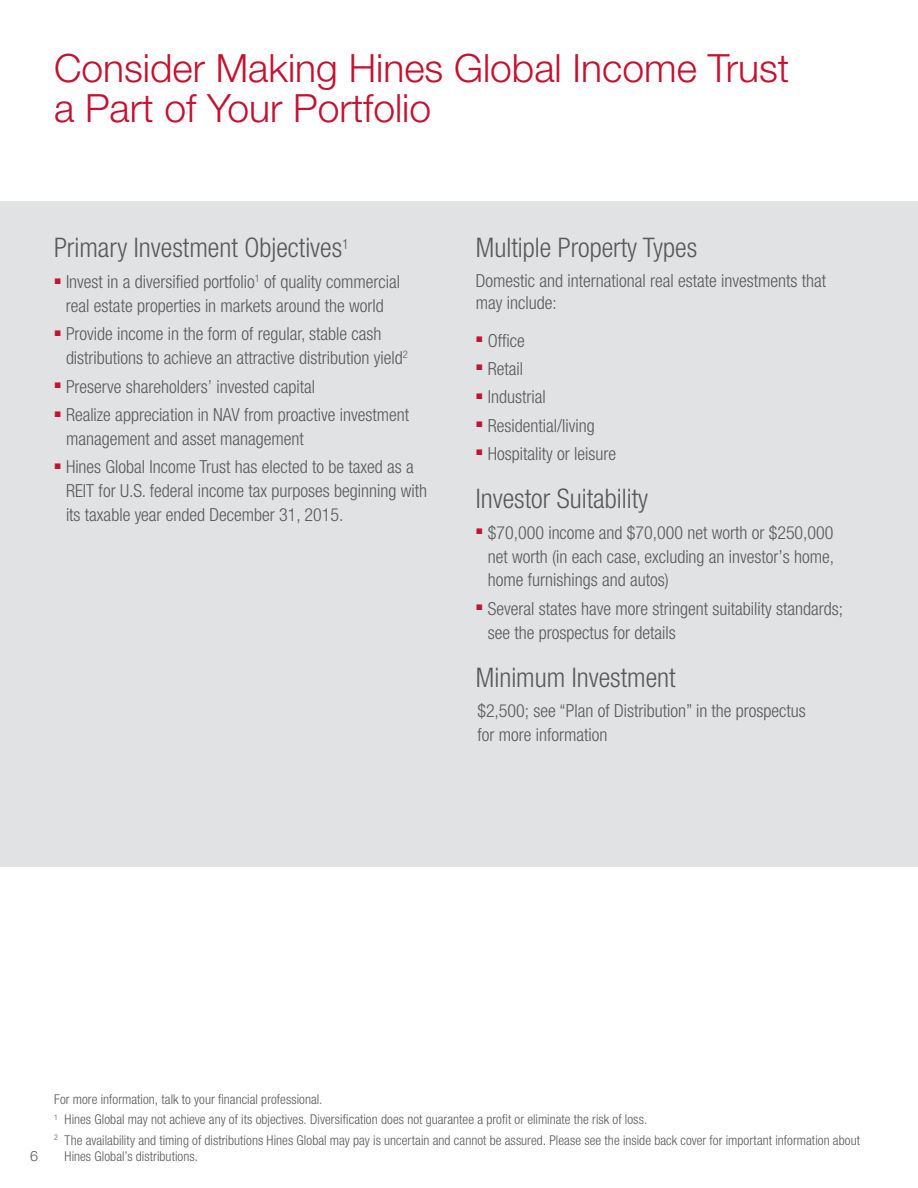
<style>
.page{position:relative;width:918px;height:1188px;background:#e0e2e3}
.page>*{position:absolute;margin:0;border:0;box-sizing:border-box;transform-origin:0 0}
.t1{font:300 39px/40.5px "Helvetica Neue LT Pro";color:#c41230}
.t2{font:300 condensed 27px "Helvetica Neue LT Pro";color:#58595b}
.t3{font:300 condensed 18px/24px "Helvetica Neue LT Pro";color:#58595b}
.t4{font:300 14.25px "Helvetica Neue LT Pro";color:#58595b}
.t5{font:300 condensed 13.5px/20.5px "Helvetica Neue LT Pro";letter-spacing:.005em;color:#58595b}
</style>
<div class="page">
<div style="left:0;top:867px;width:918px;height:321px;background:#fff"></div>
<div style="left:0;top:0;width:918px;height:200px;background:#fff"></div>
<h1 class="t1" style="left:54px;top:47px;width:737px">Consider Making Hines Global Income Trust a Part of Your Portfolio</h1>
<h2 class="t2" style="left:54px;top:232px;width:297px">Primary Investment Objectives<sup>1</sup></h2>
<p class="t3" style="left:54px;top:270px;width:348px;text-align:center"><sup>■</sup> Invest in a diversified portfolio<sup>1</sup> of quality commercial real estate properties in markets around the world</p>
<p class="t3" style="left:66px;top:322px;width:343px;text-indent:-12px"><sup>■</sup> Provide income in the form of regular, stable cash distributions to achieve an attractive distribution yield<sup>2</sup></p>
<p class="t3" style="left:54px;top:374px;width:263px"><sup>■</sup> Preserve shareholders’ invested capital</p>
<p class="t3" style="left:66px;top:403px;width:345px;text-indent:-12px"><sup>■</sup> Realize appreciation in NAV from proactive investment management and asset management</p>
<p class="t3" style="left:66px;top:455px;width:363px;text-indent:-12px"><sup>■</sup> Hines Global Income Trust has elected to be taxed as a<br>REIT for U.S. federal income tax purposes beginning with its taxable year ended December 31, 2015.</p>
<h2 class="t2" style="left:476px;top:232px;width:223px">Multiple Property Types</h2>
<p class="t3" style="left:476px;top:269px;width:352px;line-height:22.5px">Domestic and international real estate investments that may include:</p>
<p class="t3" style="left:476px;top:328px;width:51px"><sup>■</sup> Office</p>
<p class="t3" style="left:476px;top:357px;width:49px"><sup>■</sup> Retail</p>
<p class="t3" style="left:476px;top:385px;width:71px"><sup>■</sup> Industrial</p>
<p class="t3" style="left:476px;top:413px;width:120px"><sup>■</sup> Residential/living</p>
<p class="t3" style="left:476px;top:442px;width:142px"><sup>■</sup> Hospitality or leisure</p>
<h2 class="t2" style="left:476px;top:483px;width:174px">Investor Suitability</h2>
<p class="t3" style="left:488px;top:520px;width:348px;text-align:justify;text-indent:-12px"><sup>■</sup> $70,000 income and $70,000 net worth or $250,000 net worth (in each case, excluding an investor’s home, home furnishings and autos)</p>
<p class="t3" style="left:488px;top:596px;width:357px;text-indent:-12px"><sup>■</sup> Several states have more stringent suitability standards; see the prospectus for details</p>
<h2 class="t2" style="left:476px;top:662px;width:201px">Minimum Investment</h2>
<p class="t3" style="left:477px;top:699px;width:330px">$2,500; see “Plan of Distribution” in the prospectus for more information</p>
<p class="t5" style="left:54px;top:1089px;width:808px">For more information, talk to your financial professional.<br><sup>1</sup> Hines Global may not achieve any of its objectives. Diversification does not guarantee a profit or eliminate the risk of loss.<br><sup>2</sup> The availability and timing of distributions Hines Global may pay is uncertain and cannot be assured. Please see the inside back cover for important information about</p>
<p class="t4" style="left:30px;top:1147px;width:9px">6</p>
<p class="t5" style="left:64px;top:1146px;width:135px">Hines Global’s distributions.</p>
</div>
